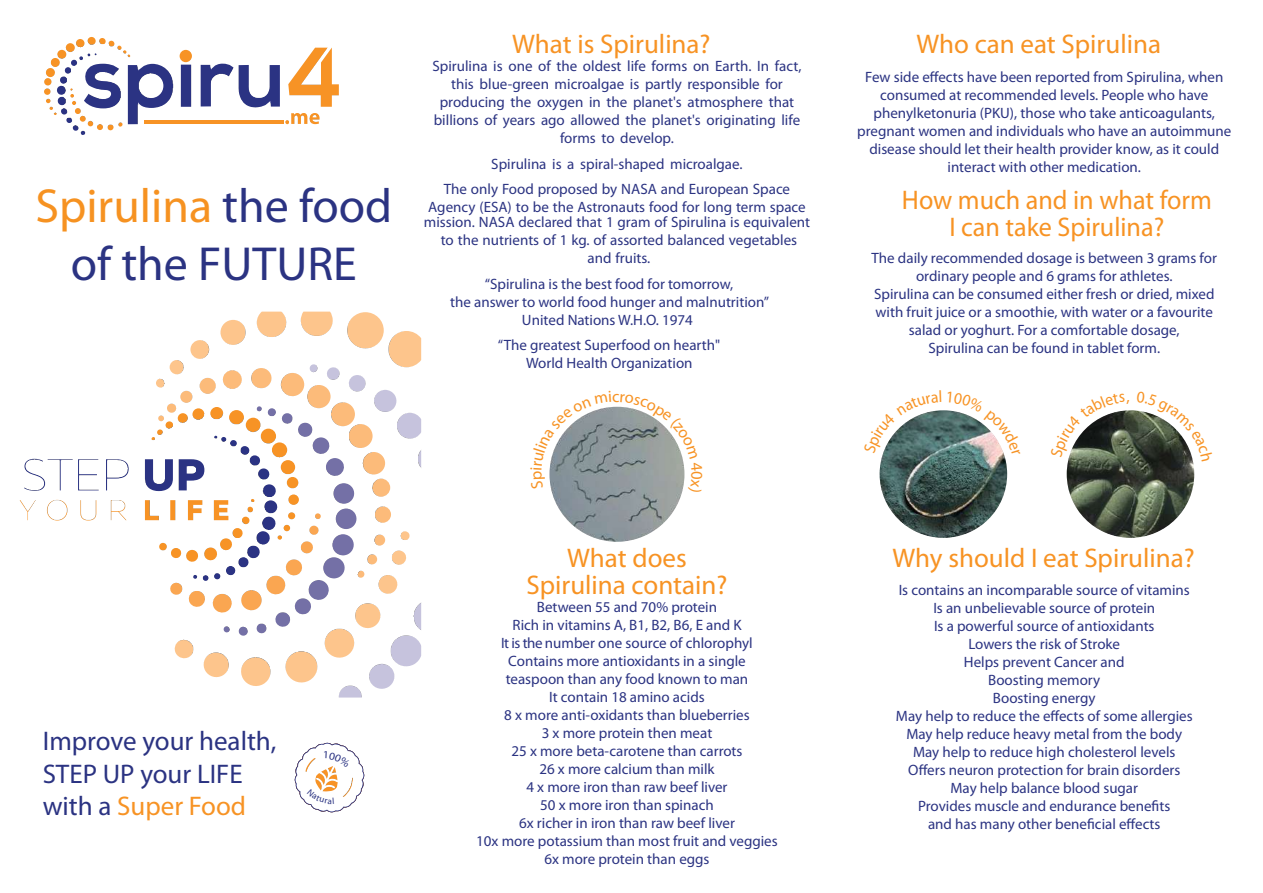
<style>
.page{position:relative;width:1263px;height:893px;background:#fff}
.page>*{position:absolute;margin:0;border:0;box-sizing:border-box;transform-origin:0 0}
.t1{font:48px/57.6px "Myriad Pro";color:#2b3382;text-align:center}
.t2{font:27px/27px "Myriad Pro";color:#f79324;text-align:center}
.t3{font:27px/32.4px "Myriad Pro";color:#2b3382}
.t4{font:16.5px "Myriad Pro";color:#f79324}
.t5{font:15px/18px "Myriad Pro";color:#2b3382;text-align:center}
.s1{color:#f69221}
.s2{color:#f79324}
</style>
<div class="page">
<img style="left:156px;top:312px;width:265px;height:75px">
<img style="left:310px;top:364px;width:111px;height:334px">
<img style="left:175px;top:531px;width:235px;height:155px">
<img style="left:158px;top:368px;width:233px;height:210px">
<img style="left:224px;top:406px;width:132px;height:230px">
<img style="left:170px;top:513px;width:151px;height:100px">
<img style="left:152px;top:407px;width:147px;height:133px">
<img style="left:193px;top:436px;width:84px;height:145px">
<img style="left:159px;top:499px;width:95px;height:63px">
<img style="left:24px;top:459px;width:180px;height:32px">
<img style="left:145px;top:500px;width:83px;height:20px">
<img style="left:20px;top:500px;width:106px;height:20px">
<img style="left:285px;top:113px;width:35px;height:11px">
<img style="left:127px;top:64px;width:153px;height:60px">
<svg style="left:180px;top:50px;width:12px;height:12px"></svg>
<img style="left:145px;top:120px;width:139px;height:3px">
<img style="left:288px;top:48px;width:51px;height:59px">
<img style="left:44px;top:37px;width:86px;height:78px">
<img style="left:57px;top:53px;width:39px;height:82px">
<img style="left:70px;top:88px;width:53px;height:42px">
<img style="left:549px;top:407px;width:135px;height:135px;border-radius:50%">
<img style="left:880px;top:410px;width:127px;height:128px;border-radius:50%">
<img style="left:1067px;top:410px;width:127px;height:128px;border-radius:50%">
<svg style="left:295px;top:743px;width:69px;height:69px"></svg>
<svg style="left:549px;top:407px;width:62px;height:82px"></svg>
<svg style="left:620px;top:406px;width:65px;height:87px"></svg>
<svg style="left:1069px;top:410px;width:60px;height:47px"></svg>
<svg style="left:1137px;top:410px;width:56px;height:51px"></svg>
<svg style="left:883px;top:410px;width:58px;height:44px"></svg>
<svg style="left:947px;top:410px;width:58px;height:46px"></svg>
<h1 class="t1" style="left:35px;top:177px;width:358px"><span class="s1">Spirulina</span> the food of the FUTURE</h1>
<h2 class="t2" style="left:512px;top:30px;width:200px">What is Spirulina?</h2>
<p class="t5" style="left:432px;top:57px;width:371px">Spirulina is one of the oldest life forms on Earth. In fact, this blue-green microalgae is partly responsible for producing the oxygen in the planet's atmosphere that billions of years ago allowed the planet's originating life forms to develop.</p>
<p class="t5" style="left:444px;top:151px;width:348px;line-height:25.5px">Spirulina is a spiral-shaped microalgae.<br>The only Food proposed by NASA and European Space</p>
<p class="t5" style="left:424px;top:199px;width:388px;line-height:15px;text-align:left">Agency (ESA) to be the Astronauts food for long term space mission. NASA declared that 1 gram of Spirulina is equivalent</p>
<p class="t5" style="left:441px;top:231px;width:358px">to the nutrients of 1 kg. of assorted balanced vegetables and fruits.</p>
<p class="t5" style="left:450px;top:274px;width:321px">“Spirulina is the best food for tomorrow,<br>the answer to world food hunger and malnutrition”<br>United Nations W.H.O. 1974</p>
<p class="t5" style="left:498px;top:336px;width:224px">“The greatest Superfood on hearth"<br>World Health Organization</p>
<p class="t4" style="left:612px;top:386px;width:9px">c</p>
<h2 class="t2" style="left:916px;top:30px;width:246px">Who can eat Spirulina</h2>
<p class="t5" style="left:857px;top:68px;width:376px">Few side effects have been reported from Spirulina, when consumed at recommended levels. People who have phenylketonuria (PKU), those who take anticoagulants, pregnant women and individuals who have an autoimmune disease should let their health provider know, as it could interact with other medication.</p>
<h2 class="t2" style="left:902px;top:186px;width:311px">How much and in what form<br>I can take Spirulina?</h2>
<p class="t5" style="left:872px;top:249px;width:347px">The daily recommended dosage is between 3 grams for ordinary people and 6 grams for athletes.<br>Spirulina can be consumed either fresh or dried, mixed with fruit juice or a smoothie, with water or a favourite salad or yoghurt. For a comfortable dosage,<br>Spirulina can be found in tablet form.</p>
<h2 class="t3" style="left:43px;top:724px;width:235px">Improve your health,<br>STEP UP your LIFE with a <span class="s2">Super Food</span></h2>
<h2 class="t2" style="left:526px;top:544px;width:203px">What does<br>Spirulina contain?</h2>
<p class="t5" style="left:476px;top:598px;width:303px">Between 55 and 70% protein<br>Rich in vitamins A, B1, B2, B6, E and K<br>It is the number one source of chlorophyl<br>Contains more antioxidants in a single<br>teaspoon than any food known to man<br>It contain 18 amino acids<br>8 x more anti-oxidants than blueberries<br>3 x more protein then meat<br>25 x more beta-carotene than carrots<br>26 x more calcium than milk<br>4 x more iron than raw beef liver<br>50 x more iron than spinach<br>6x richer in iron than raw beef liver<br>10x more potassium than most fruit and veggies<br>6x more protein than eggs</p>
<h2 class="t2" style="left:892px;top:544px;width:304px">Why should I eat Spirulina?</h2>
<p class="t5" style="left:896px;top:581px;width:298px">Is contains an incomparable source of vitamins Is an unbelievable source of protein<br>Is a powerful source of antioxidants<br>Lowers the risk of Stroke<br>Helps prevent Cancer and<br>Boosting memory<br>Boosting energy<br>May help to reduce the effects of some allergies May help reduce heavy metal from the body May help to reduce high cholesterol levels Offers neuron protection for brain disorders May help balance blood sugar<br>Provides muscle and endurance benefits<br>and has many other beneficial effects</p>
</div>
